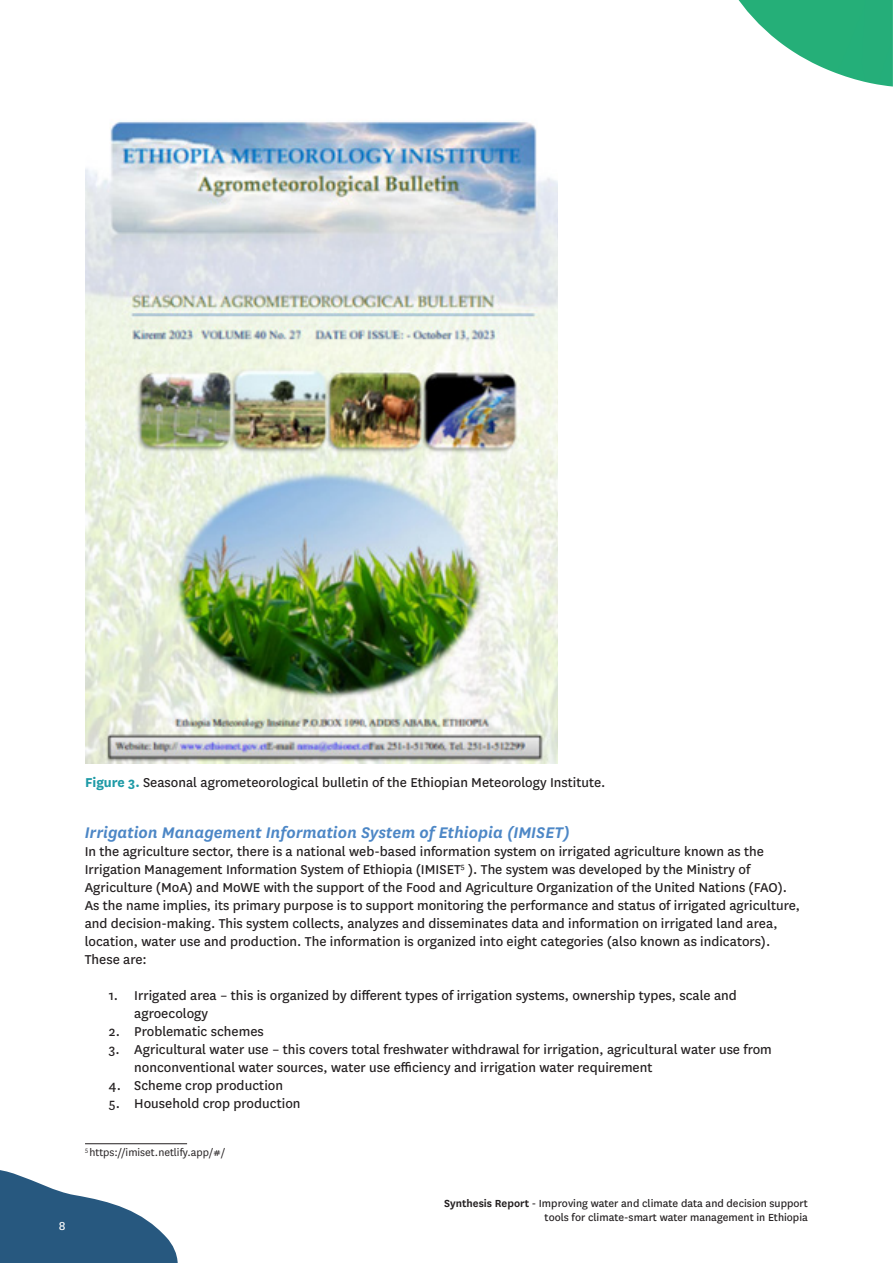
<style>
.page{position:relative;width:893px;height:1263px;background:#fff}
.page>*{position:absolute;margin:0;border:0;box-sizing:border-box;transform-origin:0 0}
.H2___National_SemiBold_Italic___12pt_14p{font:italic 600 18px "National";color:#4d87c6}
.Source{font:15px/18px "National";color:#231f20}
.t1{font:13.5px "National";color:#fff}
.t2{font:12px/14.4px "National";color:#231f20;text-align:right}
.Footnote_text{font:12px "National";color:#231f20}
.s1{font-weight:700;color:#1d9aa6}
.s2{font-weight:600}
</style>
<div class="page">
<svg style="left:0;top:1170px;width:178px;height:93px"></svg>
<img style="left:738px;top:0;width:89px;height:70px">
<hr style="left:85px;top:1143px;width:102px;height:1px;background:#231f20">
<img style="left:86px;top:121px;width:471px;height:642px">
<p class="t1" style="left:59px;top:1217px;width:8px">8</p>
<p class="Source" style="left:85px;top:773px;width:522px"><span class="s1">Figure 3.</span> Seasonal agrometeorological bulletin of the Ethiopian Meteorology Institute.</p>
<p class="H2___National_SemiBold_Italic___12pt_14p" style="left:85px;top:820px;width:487px">Irrigation Management Information System of Ethiopia (IMISET)</p>
<p class="Source" style="left:85px;top:842px;width:717px">In the agriculture sector, there is a national web-based information system on irrigated agriculture known as the Irrigation Management Information System of Ethiopia (IMISET<sup>5</sup> ). The system was developed by the Ministry of Agriculture (MoA) and MoWE with the support of the Food and Agriculture Organization of the United Nations (FAO).<br>As the name implies, its primary purpose is to support monitoring the performance and status of irrigated agriculture, and decision-making. This system collects, analyzes and disseminates data and information on irrigated land area, location, water use and production. The information is organized into eight categories (also known as indicators).<br>These are:</p>
<p class="Source" style="left:134px;top:986px;width:604px;text-indent:-26px">1. Irrigated area – this is organized by different types of irrigation systems, ownership types, scale and agroecology</p>
<p class="Source" style="left:109px;top:1022px;width:157px">2. Problematic schemes</p>
<p class="Source" style="left:134px;top:1040px;width:639px;text-indent:-26px">3. Agricultural water use – this covers total freshwater withdrawal for irrigation, agricultural water use from nonconventional water sources, water use efficiency and irrigation water requirement</p>
<p class="Source" style="left:109px;top:1076px;width:176px">4. Scheme crop production</p>
<p class="Source" style="left:109px;top:1094px;width:193px">5. Household crop production</p>
<p class="Footnote_text" style="left:85px;top:1145px;width:142px"><sup>5</sup> https://imiset.netlify.app/#/</p>
<p class="t2" style="left:444px;top:1195px;width:365px"><span class="s2">Synthesis Report</span> - Improving water and climate data and decision support tools for climate-smart water management in Ethiopia</p>
</div>
